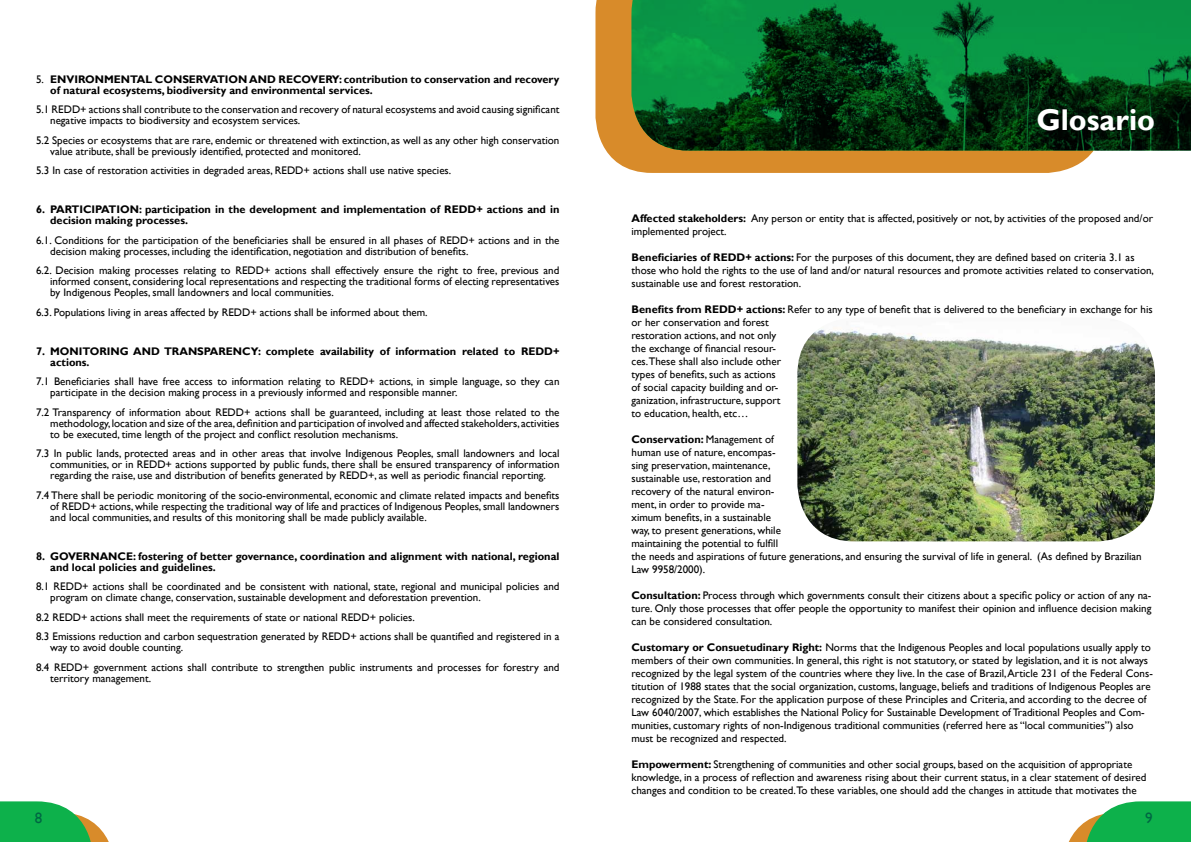
<style>
.page{position:relative;width:1191px;height:842px;background:#fff}
.page>*{position:absolute;margin:0;border:0;box-sizing:border-box;transform-origin:0 0}
.t1{font:700 30px "Gill Sans";color:#fff}
.t2{font:15px "Gill Sans";color:#006543}
.t3{font:11px/13px "Gill Sans";color:#000}
.t4{font:700 11px/11px "Gill Sans";color:#000}
.s1{font-weight:400}
.s2{font-weight:700}
</style>
<div class="page">
<svg style="left:0;top:801px;width:109px;height:41px"></svg>
<svg style="left:1068px;top:801px;width:123px;height:41px"></svg>
<svg style="left:595px;top:0;width:499px;height:173px;background:#db943b"></svg>
<img style="left:631px;top:0;width:560px;height:151px">
<img style="left:797px;top:328px;width:358px;height:213px">
<p class="t4" style="left:50px;top:73px;width:511px;text-indent:-14px"><span class="s1">5.</span> ENVIRONMENTAL CONSERVATION AND RECOVERY: contribution to conservation and recovery of natural ecosystems, biodiversity and environmental services.</p>
<p class="t3" style="left:50px;top:104px;width:511px;line-height:11px;text-indent:-14px">5.1 REDD+ actions shall contribute to the conservation and recovery of natural ecosystems and avoid causing significant negative impacts to biodiversity and ecosystem services.</p>
<p class="t3" style="left:50px;top:134px;width:511px;line-height:11px;text-indent:-14px">5.2 Species or ecosystems that are rare, endemic or threatened with extinction, as well as any other high conservation value atribute, shall be previously identified, protected and monitored.</p>
<p class="t3" style="left:36px;top:164px;width:417px">5.3 In case of restoration activities in degraded areas, REDD+ actions shall use native species.</p>
<p class="t4" style="left:50px;top:204px;width:511px;text-indent:-14px">6. PARTICIPATION: participation in the development and implementation of REDD+ actions and in decision making processes.</p>
<p class="t3" style="left:50px;top:234px;width:511px;line-height:11px;text-indent:-14px">6.1. Conditions for the participation of the beneficiaries shall be ensured in all phases of REDD+ actions and in the decision making processes, including the identification, negotiation and distribution of benefits.</p>
<p class="t3" style="left:50px;top:265px;width:511px;line-height:11px;text-align:justify;text-indent:-14px">6.2. Decision making processes relating to REDD+ actions shall effectively ensure the right to free, previous and informed consent, considering local representations and respecting the traditional forms of electing representatives by Indigenous Peoples, small landowners and local communities.</p>
<p class="t3" style="left:36px;top:305px;width:393px">6.3. Populations living in areas affected by REDD+ actions shall be informed about them.</p>
<p class="t4" style="left:50px;top:345px;width:511px;text-indent:-14px">7. MONITORING AND TRANSPARENCY: complete availability of information related to REDD+ actions.</p>
<p class="t3" style="left:50px;top:376px;width:511px;line-height:11px;text-indent:-14px">7.1 Beneficiaries shall have free access to information relating to REDD+ actions, in simple language, so they can participate in the decision making process in a previously informed and responsible manner.</p>
<p class="t3" style="left:50px;top:406px;width:511px;line-height:11px;text-align:justify;text-indent:-14px">7.2 Transparency of information about REDD+ actions shall be guaranteed, including at least those related to the methodology, location and size of the area, definition and participation of involved and affected stakeholders, activities to be executed, time length of the project and conflict resolution mechanisms.</p>
<p class="t3" style="left:50px;top:448px;width:511px;line-height:11px;text-align:justify;text-indent:-14px">7.3 In public lands, protected areas and in other areas that involve Indigenous Peoples, small landowners and local communities, or in REDD+ actions supported by public funds, there shall be ensured transparency of information regarding the raise, use and distribution of benefits generated by REDD+, as well as periodic financial reporting.</p>
<p class="t3" style="left:50px;top:489px;width:511px;line-height:11px;text-align:justify;text-indent:-14px">7.4 There shall be periodic monitoring of the socio-environmental, economic and climate related impacts and benefits of REDD+ actions, while respecting the traditional way of life and practices of Indigenous Peoples, small landowners and local communities, and results of this monitoring shall be made publicly available.</p>
<p class="t4" style="left:50px;top:550px;width:511px;text-indent:-14px">8. GOVERNANCE: fostering of better governance, coordination and alignment with national, regional and local policies and guidelines.</p>
<p class="t3" style="left:50px;top:581px;width:511px;line-height:11px;text-indent:-14px">8.1 REDD+ actions shall be coordinated and be consistent with national, state, regional and municipal policies and program on climate change, conservation, sustainable development and deforestation prevention.</p>
<p class="t3" style="left:36px;top:607px;width:525px;line-height:19.5px">8.2 REDD+ actions shall meet the requirements of state or national REDD+ policies.<br>8.3 Emissions reduction and carbon sequestration generated by REDD+ actions shall be quantified and registered in a</p>
<p class="t3" style="left:36px;top:638px;width:525px;line-height:19.5px;text-indent:14px">way to avoid double counting.<br>8.4 REDD+ government actions shall contribute to strengthen public instruments and processes for forestry and</p>
<p class="t3" style="left:50px;top:671px;width:102px">territory management.</p>
<h1 class="t1" style="left:1036px;top:103px;width:120px">Glosario</h1>
<p class="t3" style="left:631px;top:212px;width:523px"><span class="s2">Affected stakeholders:</span> Any person or entity that is affected, positively or not, by activities of the proposed and/or implemented project.</p>
<p class="t3" style="left:631px;top:251px;width:524px"><span class="s2">Beneficiaries of REDD+ actions:</span> For the purposes of this document, they are defined based on criteria 3.1 as those who hold the rights to the use of land and/or natural resources and promote activities related to conservation, sustainable use and forest restoration.</p>
<p class="t3" style="left:631px;top:303px;width:523px"><span class="s2">Benefits from REDD+ actions:</span> Refer to any type of benefit that is delivered to the beneficiary in exchange for his or her conservation and forest<br>restoration actions, and not only<br>the exchange of financial resour-<br>ces.These shall also include other<br>types of benefits, such as actions<br>of social capacity building and or-<br>ganization, infrastructure, support<br>to education, health, etc…</p>
<p class="t3" style="left:631px;top:433px;width:512px"><span class="s2">Conservation:</span> Management of<br>human use of nature, encompas-<br>sing preservation, maintenance,<br>sustainable use, restoration and<br>recovery of the natural environ-<br>ment, in order to provide ma-<br>ximum benefits, in a sustainable<br>way, to present generations, while<br>maintaining the potential to fulfill<br>the needs and aspirations of future generations, and ensuring the survival of life in general. (As defined by Brazilian Law 9958/2000).</p>
<p class="t3" style="left:631px;top:589px;width:521px;text-align:justify"><span class="s2">Consultation:</span> Process through which governments consult their citizens about a specific policy or action of any na&shy;ture. Only those processes that offer people the opportunity to manifest their opinion and influence decision making can be considered consultation.</p>
<p class="t3" style="left:631px;top:641px;width:523px"><span class="s2">Customary or Consuetudinary Right:</span> Norms that the Indigenous Peoples and local populations usually apply to members of their own communities. In general, this right is not statutory, or stated by legislation, and it is not always recognized by the legal system of the countries where they live. In the case of Brazil, Article 231 of the Federal Cons&shy;titution of 1988 states that the social organization, customs, language, beliefs and traditions of Indigenous Peoples are recognized by the State. For the application purpose of these Principles and Criteria, and according to the decree of Law 6040/2007, which establishes the National Policy for Sustainable Development of Traditional Peoples and Com&shy;munities, customary rights of non-Indigenous traditional communities (referred here as “local communities”) also must be recognized and respected.</p>
<p class="t3" style="left:631px;top:758px;width:516px"><span class="s2">Empowerment:</span> Strengthening of communities and other social groups, based on the acquisition of appropriate knowledge, in a process of reflection and awareness rising about their current status, in a clear statement of desired changes and condition to be created.To these variables, one should add the changes in attitude that motivates the</p>
<h2 class="t2" style="left:35px;top:809px;width:9px">8</h2>
<h2 class="t2" style="left:1145px;top:809px;width:9px">9</h2>
</div>
